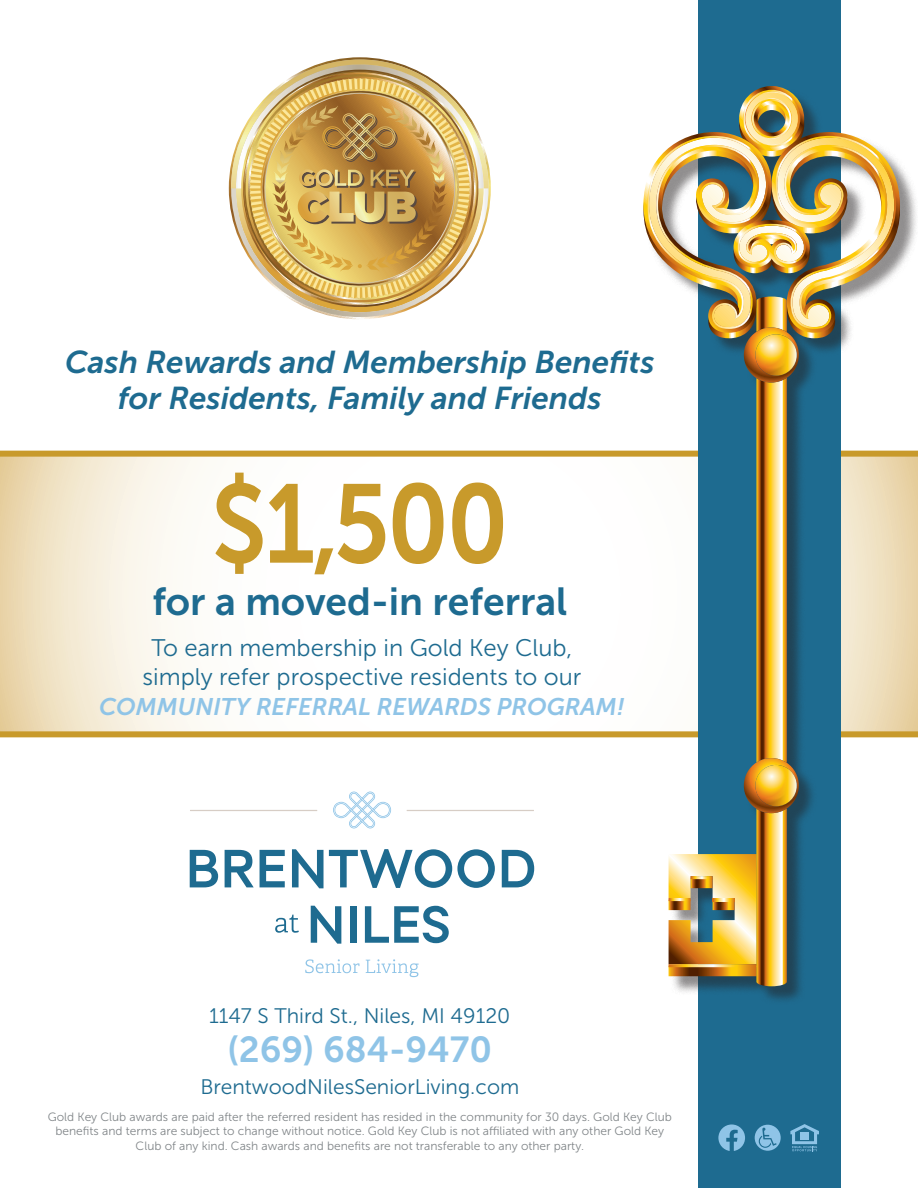
<style>
.page{position:relative;width:918px;height:1188px;background:#fff}
.page>*{position:absolute;margin:0;border:0;box-sizing:border-box;transform-origin:0 0}
.t1{font:111px "Museo Sans 700";color:#c89a2b;scale:.89 1}
.t2{font:39px "Museo Sans 700";color:#1e6b90}
.t3{font:36px "Museo Sans 700";color:#8fc4e7}
.t4{font:italic 31.5px "Museo Sans 700";color:#1e6b90}
.t5{font:24px/29.2px "Museo Sans 300";color:#1e6b90;text-align:center}
.t6{font:21px "Museo Sans 300";color:#1e6b90}
.t7{font:12px/14.4px "Museo Sans 300";color:#818689;text-align:center}
.s1{font-family:"Museo Sans 700";font-style:italic;color:#8fc4e7}
</style>
<div class="page">
<svg style="left:0;top:451px;width:643px;height:286px"></svg>
<div style="left:699px;top:0;width:142px;height:1188px;background:#1e6b90"></div>
<div style="left:646px;top:88px;width:272px;height:917px;background:#231f20;opacity:.51"></div>
<svg style="left:643px;top:86px;width:257px;height:900px"></svg>
<svg style="left:228px;top:165px;width:263px;height:155px"></svg>
<svg style="left:235px;top:299px;width:250px;height:14px"></svg>
<svg style="left:231px;top:60px;width:258px;height:239px"></svg>
<svg style="left:790px;top:1124px;width:29px;height:27px"></svg>
<svg style="left:755px;top:1125px;width:26px;height:26px"></svg>
<svg style="left:718px;top:1124px;width:27px;height:27px"></svg>
<svg style="left:190px;top:850px;width:28px;height:37px"></svg>
<svg style="left:225px;top:850px;width:29px;height:37px"></svg>
<svg style="left:260px;top:850px;width:25px;height:37px"></svg>
<svg style="left:292px;top:849px;width:203px;height:39px"></svg>
<svg style="left:502px;top:850px;width:32px;height:37px"></svg>
<hr style="left:407px;top:810px;width:127px;height:1px;background:#d7cdc5">
<hr style="left:190px;top:810px;width:127px;height:1px;background:#d7cdc5">
<svg style="left:333px;top:791px;width:58px;height:37px"></svg>
<svg style="left:275px;top:915px;width:24px;height:18px"></svg>
<svg style="left:311px;top:906px;width:30px;height:38px"></svg>
<div style="left:350px;top:906px;width:6px;height:37px;background:#1e6b90"></div>
<svg style="left:365px;top:906px;width:84px;height:37px"></svg>
<svg style="left:305px;top:959px;width:54px;height:14px"></svg>
<svg style="left:366px;top:959px;width:53px;height:18px"></svg>
<p class="t4" style="left:65px;top:344px;width:591px">Cash Rewards and Membership Benefits</p>
<p class="t4" style="left:118px;top:380px;width:485px">for Residents, Family and Friends</p>
<p class="t1" style="left:211px;top:463px;width:336px">$1,500</p>
<p class="t2" style="left:152px;top:580px;width:416px">for a moved-in referral</p>
<p class="t5" style="left:99px;top:633px;width:527px">To earn membership in Gold Key Club,<br>simply refer prospective residents to our<br><span class="s1">COMMUNITY REFERRAL REWARDS PROGRAM!</span></p>
<p class="t6" style="left:209px;top:1005px;width:303px">1147 S Third St., Niles, MI 49120</p>
<p class="t3" style="left:228px;top:1030px;width:266px">(269) 684-9470</p>
<p class="t6" style="left:200px;top:1075px;width:320px">BrentwoodNilesSeniorLiving.com</p>
<p class="t7" style="left:48px;top:1110px;width:626px">Gold Key Club awards are paid after the referred resident has resided in the community for 30 days. Gold Key Club benefits and terms are subject to change without notice. Gold Key Club is not affiliated with any other Gold Key<br>Club of any kind. Cash awards and benefits are not transferable to any other party.</p>
</div>
